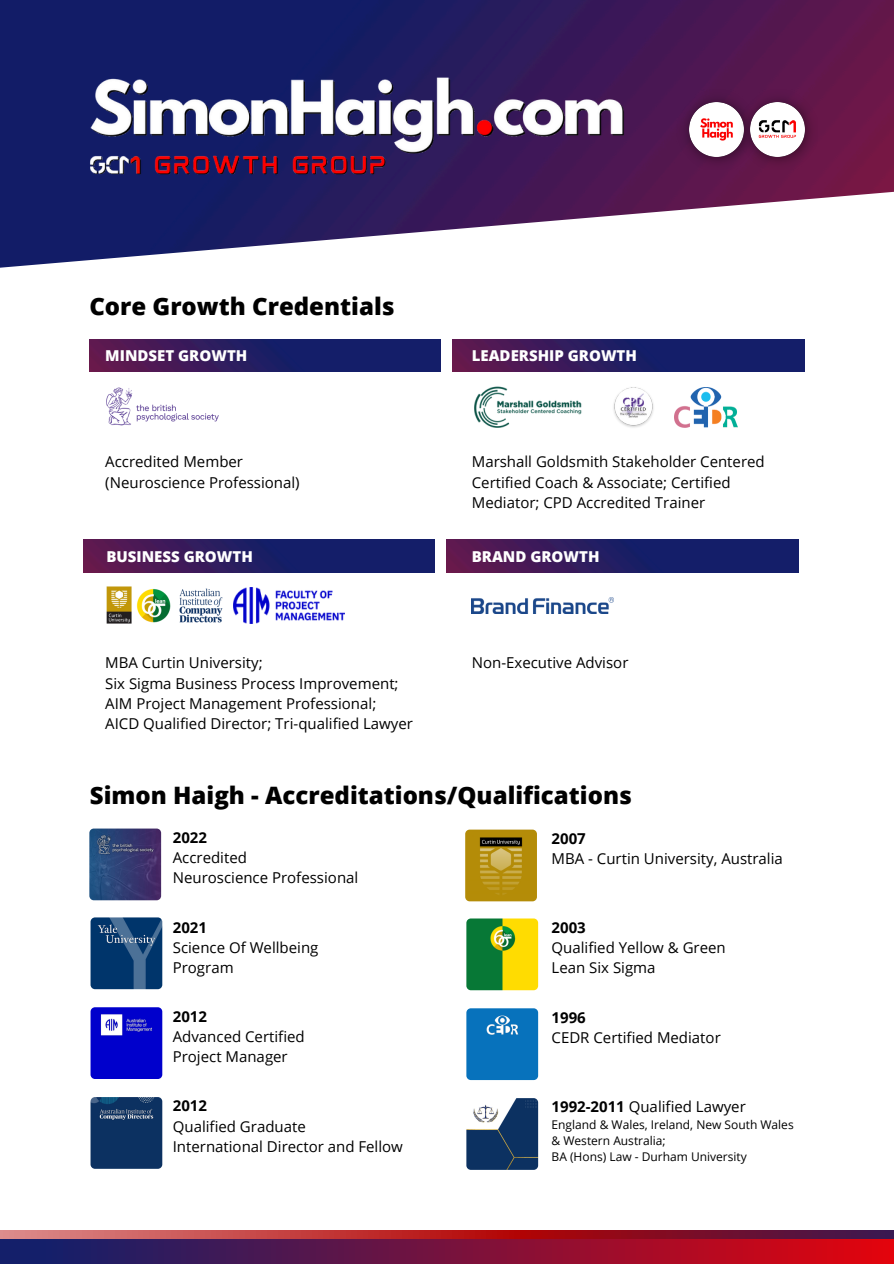
<style>
.page{position:relative;width:894px;height:1264px;background:#fff}
.page>*{position:absolute;margin:0;border:0;box-sizing:border-box;transform-origin:0 0}
.t1{font:800 24px "Open Sans";color:#000}
.t2{font:15px/20.2px "Open Sans";color:#000}
.t3{font:800 15px "Open Sans";color:#fff}
.t4{font:12px "Open Sans";color:#000}
.s1{font-weight:700}
</style>
<div class="page">
<img style="left:0;top:0;width:893px;height:268px">
<svg style="left:0;top:1230px;width:893px;height:8px;background:#a42f3b"></svg>
<div style="left:0;top:1238px;width:893px;height:25px;background:linear-gradient(to right,#0a206f,#e3040c)"></div>
<img style="left:676px;top:89px;width:61px;height:80px">
<img style="left:737px;top:89px;width:80px;height:80px">
<img style="left:613px;top:387px;width:41px;height:41px">
<img style="left:106px;top:586px;width:25px;height:38px">
<img style="left:137px;top:589px;width:33px;height:33px">
<img style="left:465px;top:829px;width:72px;height:72px;border-radius:4px">
<img style="left:466px;top:918px;width:72px;height:72px;border-radius:4px">
<img style="left:466px;top:1008px;width:72px;height:72px;border-radius:4px">
<img style="left:466px;top:1098px;width:72px;height:71px;border-radius:4px">
<img style="left:90px;top:917px;width:72px;height:72px;border-radius:4px">
<img style="left:90px;top:1007px;width:72px;height:71px;border-radius:4px">
<img style="left:90px;top:1097px;width:72px;height:71px;border-radius:4px">
<img style="left:89px;top:828px;width:72px;height:72px;border-radius:4px">
<img style="left:106px;top:388px;width:113px;height:38px">
<img style="left:474px;top:386px;width:108px;height:42px">
<img style="left:471px;top:597px;width:142px;height:16px">
<img style="left:234px;top:587px;width:110px;height:36px">
<img style="left:180px;top:588px;width:42px;height:34px">
<img style="left:453px;top:339px;width:350px;height:33px">
<img style="left:89px;top:339px;width:351px;height:33px">
<img style="left:447px;top:540px;width:350px;height:32px">
<img style="left:83px;top:540px;width:351px;height:32px">
<img style="left:674px;top:388px;width:63px;height:39px">
<img style="left:88px;top:77px;width:540px;height:105px">
<p class="t1" style="left:89px;top:289px;width:307px">Core Growth Credentials</p>
<h1 class="t3" style="left:105px;top:345px;width:143px">MINDSET GROWTH</h1>
<h3 class="t3" style="left:471px;top:345px;width:167px">LEADERSHIP GROWTH</h3>
<p class="t2" style="left:105px;top:451px;width:196px">Accredited Member (Neuroscience Professional)</p>
<p class="t2" style="left:471px;top:451px;width:294px">Marshall Goldsmith Stakeholder Centered<br>Certified Coach &amp; Associate; Certified<br>Mediator; CPD Accredited Trainer</p>
<h3 class="t3" style="left:106px;top:545px;width:148px">BUSINESS GROWTH</h3>
<p class="t3" style="left:471px;top:545px;width:129px">BRAND GROWTH</p>
<h2 class="t2" style="left:105px;top:652px;width:309px">MBA Curtin University;<br>Six Sigma Business Process Improvement; AIM Project Management Professional; AICD Qualified Director; Tri-qualified Lawyer</h2>
<p class="t2" style="left:471px;top:652px;width:158px">Non-Executive Advisor</p>
<h3 class="t1" style="left:90px;top:778px;width:543px">Simon Haigh - Accreditations/Qualifications</h3>
<h3 class="t2" style="left:173px;top:826px;width:187px"><span class="s1">2022<br></span>Accredited<br>Neuroscience Professional</h3>
<p class="t2" style="left:173px;top:916px;width:147px"><span class="s1">2021<br></span>Science Of Wellbeing<br>Program</p>
<h2 class="t2" style="left:173px;top:1005px;width:133px"><span class="s1">2012<br></span>Advanced Certified<br>Project Manager</h2>
<p class="t2" style="left:173px;top:1095px;width:231px"><span class="s1">2012<br></span>Qualified Graduate<br>International Director and Fellow</p>
<p class="t2" style="left:551px;top:828px;width:233px"><span class="s1">2007<br></span>MBA - Curtin University, Australia</p>
<p class="t2" style="left:551px;top:916px;width:176px"><span class="s1">2003<br></span>Qualified Yellow &amp; Green<br>Lean Six Sigma</p>
<p class="t2" style="left:551px;top:1006px;width:171px"><span class="s1">1996<br></span>CEDR Certified Mediator</p>
<p class="t2" style="left:551px;top:1095px;width:196px"><span class="s1">1992-2011</span> Qualified Lawyer</p>
<h2 class="t4" style="left:551px;top:1115px;width:243px">England &amp; Wales, Ireland, New South Wales</h2>
<p class="t4" style="left:551px;top:1131px;width:116px">&amp; Western Australia;</p>
<h3 class="t4" style="left:551px;top:1147px;width:197px">BA (Hons) Law - Durham University</h3>
</div>
